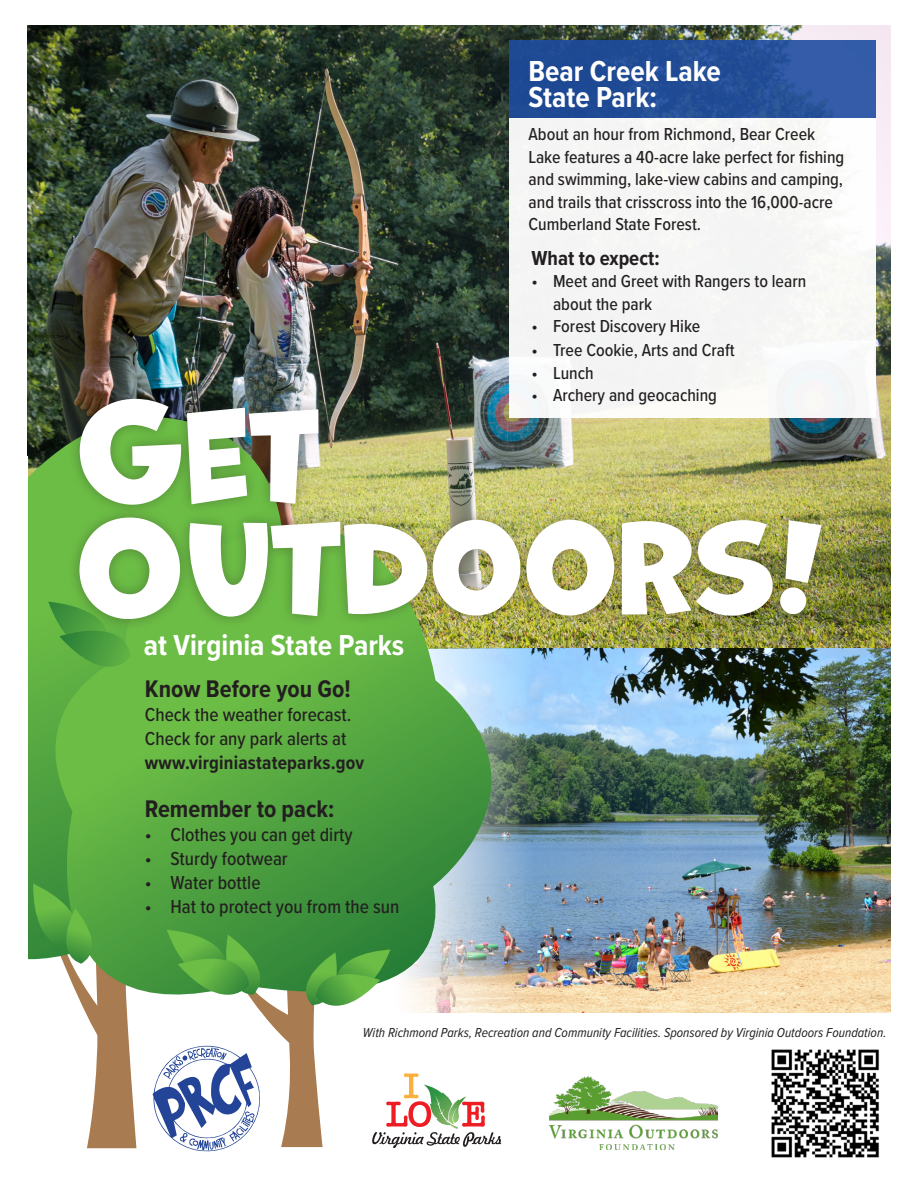
<style>
.page{position:relative;width:918px;height:1188px;background:#fff}
.page>*{position:absolute;margin:0;border:0;box-sizing:border-box;transform-origin:0 0}
.t1{font:120.15px "Marvin";color:#fff}
.t2{font:700 30px/25.5px "Proxima Nova Cond";color:#fff}
.t3{font:700 24.9px "Proxima Nova Cond";color:#231f20}
.t4{font:700 21px "Proxima Nova Cond";color:#231f20}
.t5{font:500 19.5px "Proxima Nova Cond";color:#231f20}
.t6{font:700 19.5px/24px "Proxima Nova Cond";letter-spacing:.01em;color:#231f20}
.t7{font:500 18px/22.5px "Proxima Nova Cond";color:#231f20}
.t8{font:italic 13.5px "Proxima Nova Cond";color:#231f20}
.s1{font-size:132px}
.s2{font-weight:500}
</style>
<div class="page">
<img style="left:771px;top:1049px;width:108px;height:109px">
<img style="left:28px;top:25px;width:863px;height:624px">
<img style="left:563px;top:649px;width:328px;height:363px">
<svg style="left:27px;top:417px;width:40px;height:111px"></svg>
<svg style="left:28px;top:528px;width:535px;height:485px"></svg>
<svg style="left:33px;top:861px;width:103px;height:287px"></svg>
<svg style="left:48px;top:602px;width:83px;height:88px"></svg>
<div style="left:510px;top:118px;width:366px;height:300px;background:#f5f5f4"></div>
<div style="left:510px;top:40px;width:366px;height:78px;background:linear-gradient(to right,#19458e,#325ba5)"></div>
<div style="left:0;top:456px;width:28px;height:644px;background:#fff"></div>
<div style="left:67px;top:386px;width:767px;height:246px;background:#231f20;opacity:.35"></div>
<img style="left:550px;top:1077px;width:167px;height:73px">
<svg style="left:152px;top:930px;width:349px;height:222px"></svg>
<p class="t2" style="left:529px;top:58px;width:194px">Bear Creek Lake<br>State Park:</p>
<p class="t7" style="left:529px;top:122px;width:317px">About an hour from Richmond, Bear Creek Lake features a 40-acre lake perfect for fishing and swimming, lake-view cabins and camping, and trails that crisscross into the 16,000-acre Cumberland State Forest.</p>
<p class="t4" style="left:531px;top:242px;width:130px">What to expect:</p>
<p class="t7" style="left:553px;top:269px;width:255px;text-indent:-22px">• Meet and Greet with Rangers to learn about the park</p>
<p class="t7" style="left:531px;top:314px;width:170px">• Forest Discovery Hike</p>
<p class="t7" style="left:531px;top:338px;width:205px">• Tree Cookie, Arts and Craft</p>
<p class="t7" style="left:531px;top:361px;width:64px">• Lunch</p>
<p class="t7" style="left:531px;top:383px;width:187px">• Archery and geocaching</p>
<p class="t1" style="left:76px;top:388px;width:243px"><span class="s1">G</span>ET</p>
<p class="t1" style="left:76px;top:500px;width:749px"><span class="s1">O</span>UTDOORS!</p>
<p class="t2" style="left:144px;top:632px;width:262px">at Virginia State Parks</p>
<p class="t3" style="left:145px;top:671px;width:207px">Know Before you Go!</p>
<p class="t5" style="left:145px;top:700px;width:208px">Check the weather forecast.</p>
<p class="t6" style="left:145px;top:726px;width:221px"><span class="s2">Check for any park alerts at </span>www.virginiastateparks.gov</p>
<p class="t3" style="left:145px;top:790px;width:191px">Remember to pack:</p>
<p class="t5" style="left:145px;top:820px;width:209px">• Clothes you can get dirty</p>
<p class="t5" style="left:145px;top:844px;width:144px">• Sturdy footwear</p>
<p class="t5" style="left:145px;top:868px;width:117px">• Water bottle</p>
<p class="t5" style="left:145px;top:892px;width:256px">• Hat to protect you from the sun</p>
<p class="t8" style="left:363px;top:1022px;width:525px">With Richmond Parks, Recreation and Community Facilities. Sponsored by Virginia Outdoors Foundation.</p>
</div>
